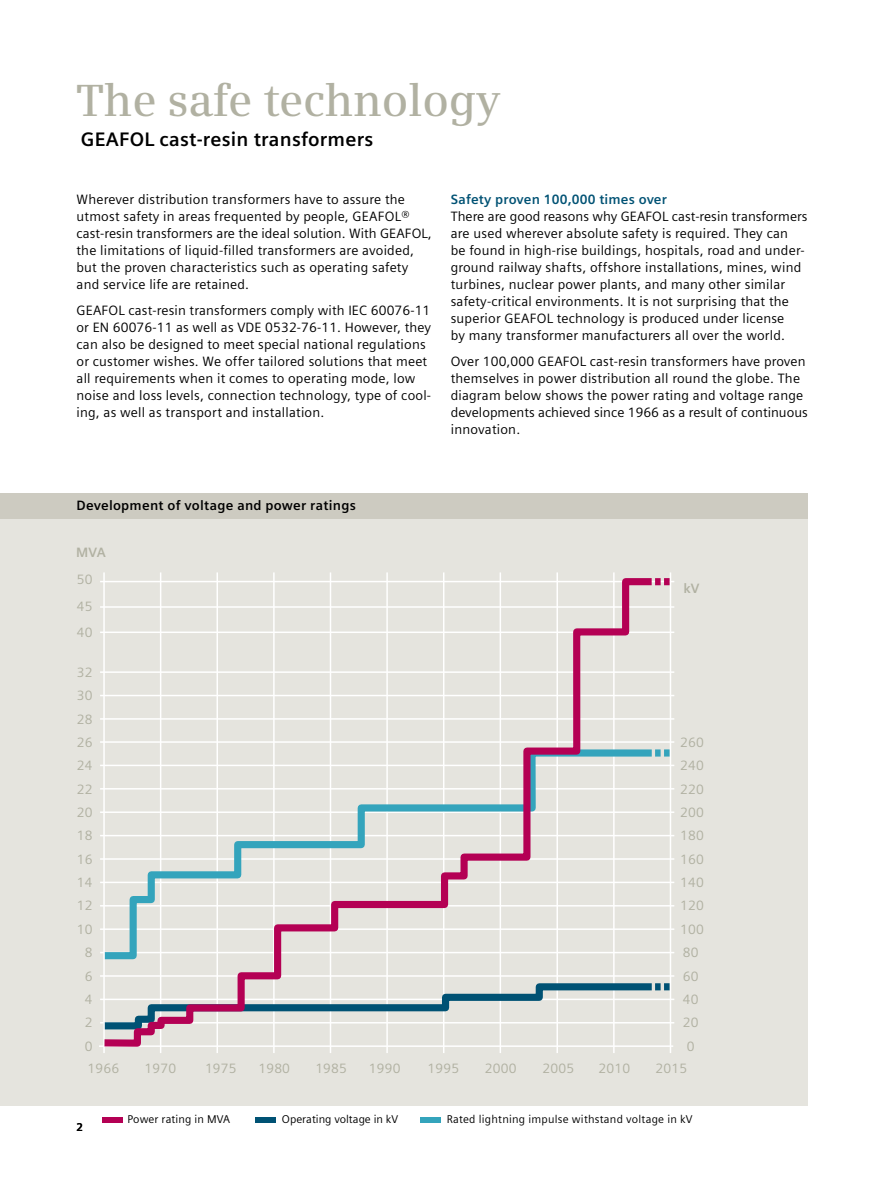
<style>
.page{position:relative;width:893px;height:1191px;background:#fff}
.page>*{position:absolute;margin:0;border:0;box-sizing:border-box;transform-origin:0 0}
.t1{font:600 45px "Siemens Serif";letter-spacing:-.005em;color:#b1b1a2}
.t2{font:700 19.5px "Siemens Sans";letter-spacing:.01em;color:#000}
.t3{font:13.5px/17px "Siemens Sans";letter-spacing:.015em;color:#000}
.t4{font:13.5px/23.4px "Siemens Sans";letter-spacing:.015em;color:#b1b1a2;text-align:justify}
.t5{font:700 13.5px "Siemens Sans";letter-spacing:.02em;color:#000}
.t6{font:700 13.5px "Siemens Sans";letter-spacing:.015em;color:#005274}
.t7{font:700 13.5px "Siemens Sans";color:#b1b1a2}
.t8{font:11.25px "Siemens Sans";letter-spacing:.015em;color:#000}
.t9{font:700 11.25px "Siemens Sans";color:#000}
</style>
<div class="page">
<hr style="left:892px;top:0;width:1px;height:1191px;background:#f8f7f5">
<div style="left:0;top:493px;width:808px;height:613px;background:#e5e4de"></div>
<div style="left:0;top:493px;width:808px;height:26px;background:#cdcbc1"></div>
<div style="left:102px;top:1117px;width:20px;height:6px;background:#b40054"></div>
<div style="left:255px;top:1117px;width:20px;height:6px;background:#005274"></div>
<div style="left:420px;top:1117px;width:20px;height:6px;background:#34a4bc"></div>
<hr style="left:100px;top:718px;width:574px;height:1px;background:#fff">
<hr style="left:100px;top:695px;width:574px;height:1px;background:#fff">
<hr style="left:100px;top:671px;width:574px;height:2px;background:#fff">
<hr style="left:100px;top:1022px;width:574px;height:1px;background:#fff">
<hr style="left:100px;top:998px;width:574px;height:2px;background:#fff">
<hr style="left:100px;top:975px;width:574px;height:1px;background:#fff">
<hr style="left:100px;top:951px;width:574px;height:2px;background:#fff">
<hr style="left:100px;top:928px;width:574px;height:2px;background:#fff">
<hr style="left:100px;top:905px;width:574px;height:1px;background:#fff">
<hr style="left:100px;top:881px;width:574px;height:2px;background:#fff">
<hr style="left:100px;top:858px;width:574px;height:1px;background:#fff">
<hr style="left:100px;top:835px;width:574px;height:1px;background:#fff">
<hr style="left:100px;top:811px;width:574px;height:2px;background:#fff">
<hr style="left:100px;top:788px;width:574px;height:1px;background:#fff">
<hr style="left:100px;top:764px;width:574px;height:2px;background:#fff">
<hr style="left:100px;top:741px;width:574px;height:2px;background:#fff">
<hr style="left:160px;top:572px;width:1px;height:481px;background:#fff">
<hr style="left:217px;top:572px;width:1px;height:481px;background:#fff">
<hr style="left:273px;top:572px;width:2px;height:481px;background:#fff">
<hr style="left:330px;top:572px;width:1px;height:481px;background:#fff">
<hr style="left:386px;top:572px;width:2px;height:481px;background:#fff">
<hr style="left:443px;top:572px;width:1px;height:481px;background:#fff">
<hr style="left:500px;top:572px;width:1px;height:481px;background:#fff">
<hr style="left:556px;top:572px;width:2px;height:481px;background:#fff">
<hr style="left:613px;top:572px;width:2px;height:481px;background:#fff">
<hr style="left:103px;top:572px;width:2px;height:481px;background:#fff">
<hr style="left:99px;top:1045px;width:574px;height:2px;background:#fff">
<hr style="left:100px;top:631px;width:574px;height:2px;background:#fff">
<hr style="left:670px;top:572px;width:1px;height:481px;background:#fff">
<hr style="left:100px;top:606px;width:574px;height:2px;background:#fff">
<hr style="left:100px;top:581px;width:574px;height:1px;background:#fff">
<svg style="left:102px;top:983px;width:568px;height:41px"></svg>
<svg style="left:655px;top:749px;width:15px;height:7px"></svg>
<svg style="left:655px;top:578px;width:15px;height:7px"></svg>
<svg style="left:103px;top:576px;width:550px;height:472px"></svg>
<h1 class="t1" style="left:77px;top:74px;width:426px">The safe technology</h1>
<h2 class="t2" style="left:81px;top:128px;width:294px">GEAFOL cast-resin transformers</h2>
<p class="t3" style="left:77px;top:191px;width:357px">Wherever distribution transformers have to assure the utmost safety in areas frequented by people, GEAFOL® cast-resin transformers are the ideal solution. With GEAFOL, the limitations of liquid-filled transformers are avoided, but the proven characteristics such as operating safety and service life are retained.</p>
<p class="t3" style="left:77px;top:302px;width:356px">GEAFOL cast-resin transformers comply with IEC 60076-11 or EN 60076-11 as well as VDE 0532-76-11. However, they can also be designed to meet special national regulations or customer wishes. We offer tailored solutions that meet all requirements when it comes to operating mode, low noise and loss levels, connection technology, type of cool&shy;ing, as well as transport and installation.</p>
<p class="t6" style="left:451px;top:192px;width:218px">Safety proven 100,000 times over</p>
<p class="t3" style="left:451px;top:208px;width:358px">There are good reasons why GEAFOL cast-resin transformers are used wherever absolute safety is required. They can<br>be found in high-rise buildings, hospitals, road and under&shy;ground railway shafts, offshore installations, mines, wind turbines, nuclear power plants, and many other similar safety-critical environments. It is not surprising that the superior GEAFOL technology is produced under license<br>by many transformer manufacturers all over the world.</p>
<p class="t3" style="left:451px;top:353px;width:359px">Over 100,000 GEAFOL cast-resin transformers have proven themselves in power distribution all round the globe. The diagram below shows the power rating and voltage range developments achieved since 1966 as a result of continuous innovation.</p>
<p class="t5" style="left:77px;top:498px;width:281px">Development of voltage and power ratings</p>
<p class="t7" style="left:76px;top:544px;width:31px">MVA</p>
<p class="t4" style="left:77px;top:566px;width:17px;line-height:26.7px">50<br>45<br>40</p>
<p class="t4" style="left:77px;top:660px;width:17px">32</p>
<p class="t4" style="left:77px;top:684px;width:17px">30</p>
<p class="t4" style="left:77px;top:707px;width:17px">28</p>
<p class="t4" style="left:77px;top:730px;width:17px">26</p>
<p class="t4" style="left:77px;top:754px;width:17px">24</p>
<p class="t4" style="left:77px;top:777px;width:17px">22</p>
<p class="t4" style="left:77px;top:800px;width:17px">20</p>
<p class="t4" style="left:77px;top:824px;width:17px">18</p>
<p class="t4" style="left:77px;top:847px;width:17px">16</p>
<p class="t4" style="left:77px;top:870px;width:17px">14</p>
<p class="t4" style="left:77px;top:894px;width:17px">12</p>
<p class="t4" style="left:77px;top:917px;width:17px">10</p>
<p class="t4" style="left:85px;top:941px;width:9px">8</p>
<p class="t4" style="left:85px;top:964px;width:9px">6</p>
<p class="t4" style="left:85px;top:987px;width:9px">4</p>
<p class="t4" style="left:85px;top:1011px;width:9px">2</p>
<p class="t4" style="left:85px;top:1034px;width:9px">0</p>
<p class="t4" style="left:87px;top:1057px;width:33px">1966</p>
<p class="t4" style="left:144px;top:1057px;width:33px">1970</p>
<p class="t4" style="left:205px;top:1057px;width:33px">1975</p>
<p class="t4" style="left:258px;top:1057px;width:33px">1980</p>
<p class="t4" style="left:315px;top:1057px;width:33px">1985</p>
<p class="t4" style="left:369px;top:1057px;width:33px">1990</p>
<p class="t4" style="left:428px;top:1057px;width:33px">1995</p>
<p class="t4" style="left:485px;top:1057px;width:33px">2000</p>
<p class="t4" style="left:542px;top:1057px;width:33px">2005</p>
<p class="t4" style="left:598px;top:1057px;width:33px">2010</p>
<p class="t4" style="left:655px;top:1057px;width:33px">2015</p>
<p class="t7" style="left:683px;top:581px;width:18px">kV</p>
<p class="t4" style="left:680px;top:730px;width:25px;text-align:center">260<br>240<br>220<br>200<br>180<br>160<br>140<br>120<br>100<br>80<br>60<br>40<br>20<br>0</p>
<p class="t9" style="left:77px;top:1120px;width:8px">2</p>
<p class="t8" style="left:128px;top:1112px;width:104px">Power rating in MVA</p>
<p class="t8" style="left:282px;top:1112px;width:118px">Operating voltage in kV</p>
<p class="t8" style="left:447px;top:1112px;width:247px">Rated lightning impulse withstand voltage in kV</p>
</div>
